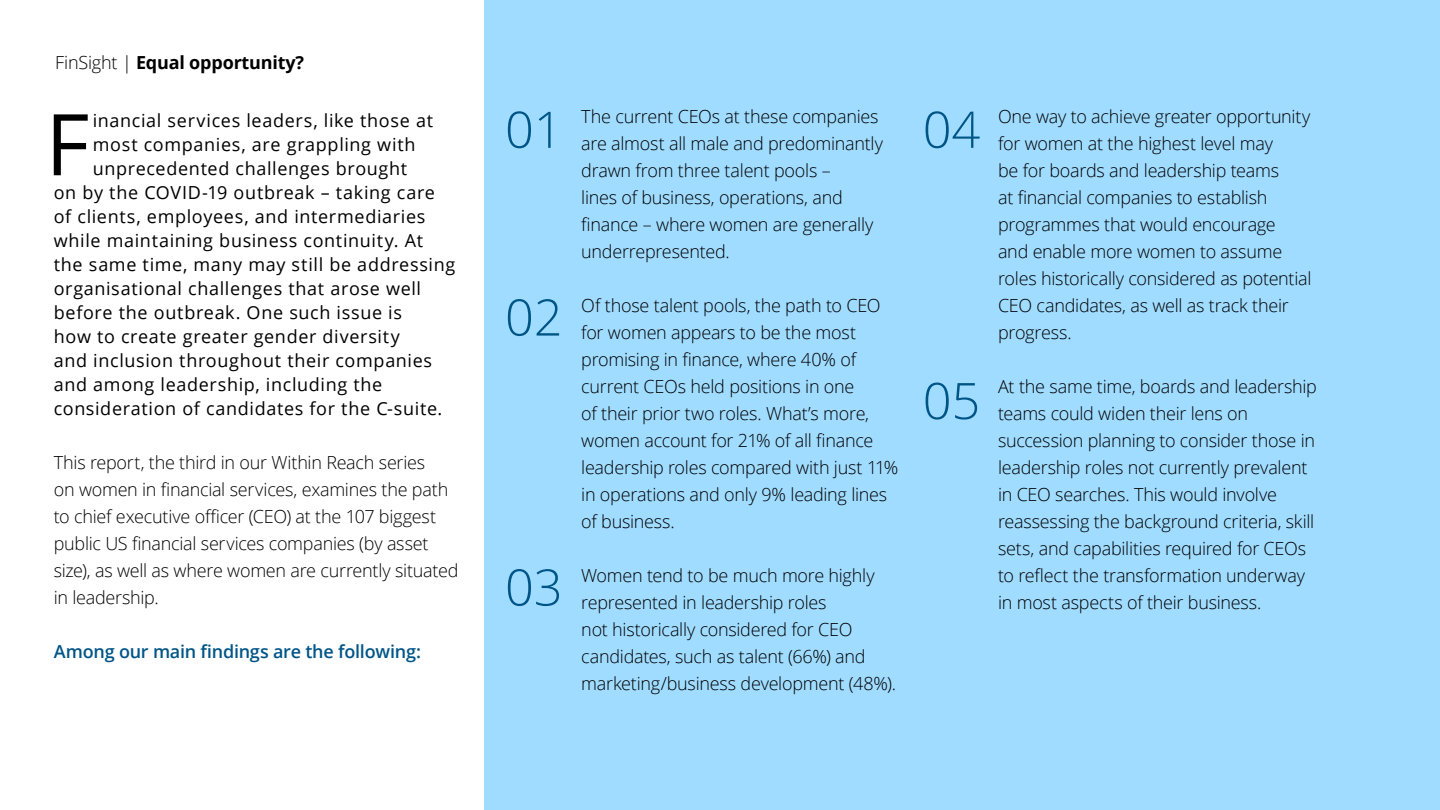
<style>
.page{position:relative;width:1440px;height:810px;background:#fff}
.page>*{position:absolute;margin:0;border:0;box-sizing:border-box;transform-origin:0 0}
.t1{font:85.2px "Open Sans";color:#000}
.t2{font:300 50.4px "Open Sans";color:#005587}
.t3{font:300 18px/27px "Open Sans";letter-spacing:-.015em;color:#000}
.t4{font:18px "Open Sans";letter-spacing:.035em;color:#000}
.t5{font:600 18px "Open Sans";letter-spacing:-.015em;color:#005587}
.t6{font:700 18px "Open Sans";letter-spacing:-.01em;color:#000}
.s1{font-weight:300}
</style>
<div class="page">
<div style="left:484px;top:0;width:956px;height:810px;background:#a0dcff"></div>
<p class="t6" style="left:55px;top:50px;width:250px"><span class="s1">FinSight |</span> Equal opportunity?</p>
<h1 class="t1" style="left:45px;top:86px;width:45px">F</h1>
<p class="t4" style="left:93px;top:108px;width:342px">inancial services leaders, like those at</p>
<p class="t4" style="left:93px;top:132px;width:324px">most companies, are grappling with</p>
<p class="t4" style="left:93px;top:156px;width:316px">unprecedented challenges brought</p>
<p class="t4" style="left:54px;top:180px;width:383px">on by the COVID-19 outbreak – taking care</p>
<p class="t4" style="left:54px;top:204px;width:373px">of clients, employees, and intermediaries</p>
<p class="t4" style="left:54px;top:228px;width:371px">while maintaining business continuity. At</p>
<p class="t4" style="left:54px;top:252px;width:403px">the same time, many may still be addressing</p>
<p class="t4" style="left:54px;top:276px;width:369px">organisational challenges that arose well</p>
<p class="t4" style="left:54px;top:300px;width:350px">before the outbreak. One such issue is</p>
<p class="t4" style="left:54px;top:324px;width:348px">how to create greater gender diversity</p>
<p class="t4" style="left:54px;top:348px;width:380px">and inclusion throughout their companies</p>
<p class="t4" style="left:54px;top:372px;width:330px">and among leadership, including the</p>
<p class="t4" style="left:54px;top:396px;width:390px">consideration of candidates for the C-suite.</p>
<p class="t3" style="left:54px;top:449px;width:406px">This report, the third in our Within Reach series<br>on women in financial services, examines the path to chief executive officer (CEO) at the 107 biggest public US financial services companies (by asset size), as well as where women are currently situated in leadership.</p>
<p class="t5" style="left:54px;top:639px;width:369px">Among our main findings are the following:</p>
<h2 class="t2" style="left:505px;top:95px;width:59px">01</h2>
<h2 class="t2" style="left:505px;top:283px;width:59px">02</h2>
<h2 class="t2" style="left:505px;top:553px;width:59px">03</h2>
<p class="t3" style="left:581px;top:103px;width:303px">The current CEOs at these companies are almost all male and predominantly drawn from three talent pools –<br>lines of business, operations, and finance – where women are generally underrepresented.</p>
<p class="t3" style="left:581px;top:292px;width:319px">Of those talent pools, the path to CEO for women appears to be the most promising in finance, where 40% of current CEOs held positions in one<br>of their prior two roles. What’s more, women account for 21% of all finance leadership roles compared with just 11% in operations and only 9% leading lines of business.</p>
<p class="t3" style="left:581px;top:562px;width:316px">Women tend to be much more highly represented in leadership roles<br>not historically considered for CEO candidates, such as talent (66%) and marketing/business development (48%).</p>
<h2 class="t2" style="left:923px;top:95px;width:59px">04</h2>
<h2 class="t2" style="left:923px;top:366px;width:59px">05</h2>
<p class="t3" style="left:998px;top:103px;width:315px">One way to achieve greater opportunity for women at the highest level may<br>be for boards and leadership teams<br>at financial companies to establish programmes that would encourage<br>and enable more women to assume roles historically considered as potential CEO candidates, as well as track their progress.</p>
<p class="t3" style="left:998px;top:373px;width:320px">At the same time, boards and leadership teams could widen their lens on succession planning to consider those in leadership roles not currently prevalent in CEO searches. This would involve reassessing the background criteria, skill sets, and capabilities required for CEOs to reflect the transformation underway in most aspects of their business.</p>
</div>
